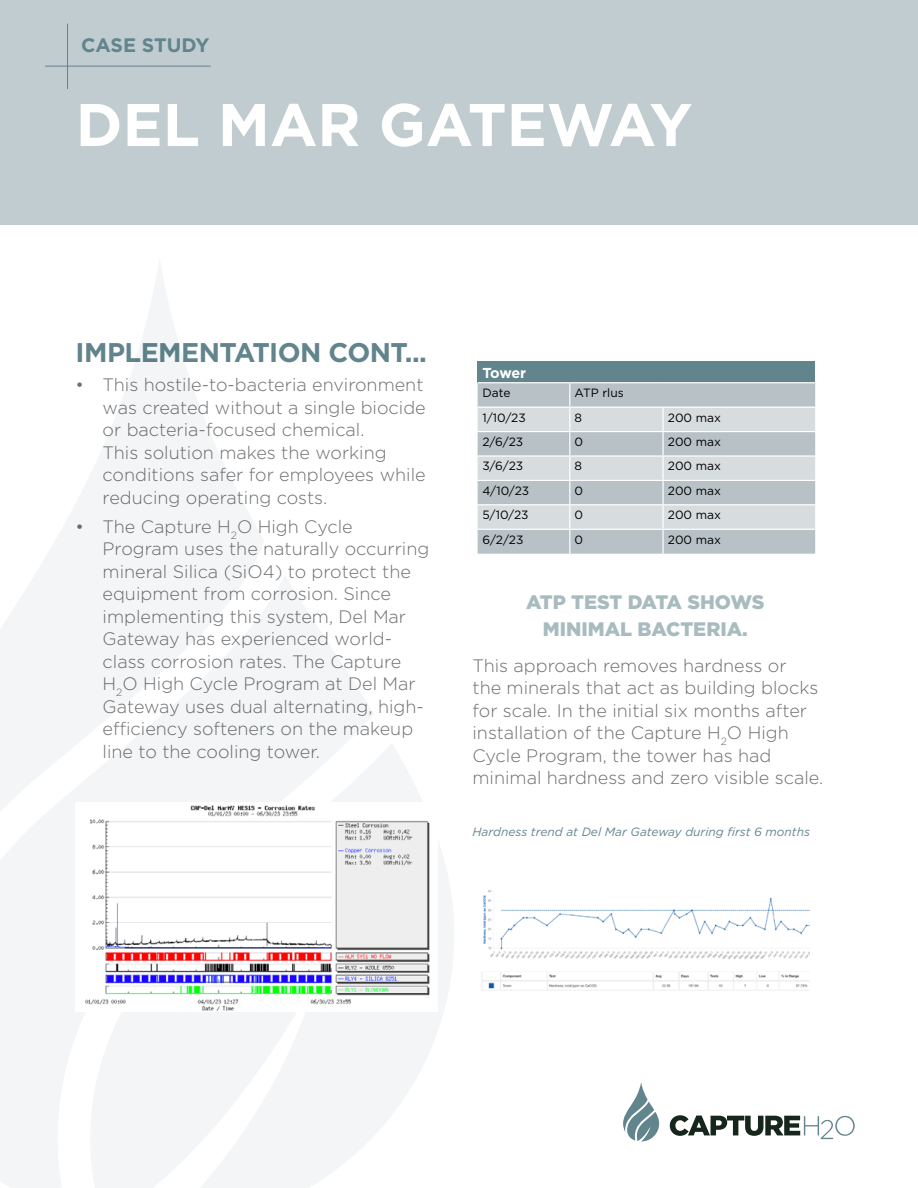
<style>
.page{position:relative;width:918px;height:1188px;background:#fff}
.page>*{position:absolute;margin:0;border:0;box-sizing:border-box;transform-origin:0 0}
.t1{font:700 60px "Gotham";color:#fff}
.t2{font:700 27px "Gotham";letter-spacing:-.02em;color:#61848d}
.t3{font:900 19.5px/27px "Gotham";color:#a8bbbf;text-align:center}
.t4{font:700 19.5px "Gotham";color:#61848d}
.t5{font:300 18px/22.5px "Gotham";color:#6d6e71}
.t6{font:700 14.4px "Gotham";letter-spacing:-.025em;color:#fff}
.t7{font:12px "Gotham";color:#000}
.t8{font:italic 12px "Gotham";color:#61848d}
</style>
<div class="page">
<svg style="left:623px;top:1082px;width:36px;height:60px"></svg>
<svg style="left:670px;top:1115px;width:185px;height:24px"></svg>
<div style="left:0;top:0;width:918px;height:225px;background:#c0cccf"></div>
<svg style="left:0;top:577px;width:374px;height:611px;fill:#f3f5f6"></svg>
<svg style="left:0;top:261px;width:265px;height:813px;fill:#f3f5f6"></svg>
<svg style="left:88px;top:743px;width:366px;height:445px;fill:#f3f5f6"></svg>
<hr style="left:45px;top:66px;width:166px;height:1px;background:#61848d">
<hr style="left:67px;top:24px;width:1px;height:65px;background:#61848d">
<img style="left:76px;top:802px;width:361px;height:209px">
<img style="left:482px;top:890px;width:328px;height:101px">
<div style="left:478px;top:362px;width:337px;height:21px;background:#61848d"></div>
<hr style="left:478px;top:382px;width:92px;height:1px;background:#fff">
<hr style="left:570px;top:382px;width:93px;height:1px;background:#fff">
<hr style="left:663px;top:382px;width:152px;height:1px;background:#fff">
<svg style="left:478px;top:383px;width:337px;height:171px;background:#c7cfd2"></svg>
<hr style="left:663px;top:529px;width:152px;height:1px;background:#fff">
<hr style="left:662px;top:530px;width:2px;height:24px;background:#fff">
<p class="t4" style="left:81px;top:32px;width:130px">CASE STUDY</p>
<h1 class="t1" style="left:76px;top:85px;width:618px">DEL MAR GATEWAY</h1>
<h2 class="t2" style="left:76px;top:334px;width:353px">IMPLEMENTATION CONT...</h2>
<p class="t5" style="left:103px;top:373px;width:325px;text-indent:-27px">• This hostile-to-bacteria environment was created without a single biocide or bacteria-focused chemical.<br>This solution makes the working conditions safer for employees while reducing operating costs.</p>
<p class="t5" style="left:103px;top:515px;width:328px;text-indent:-27px">• The Capture H<sub>2</sub>O High Cycle Program uses the naturally occurring mineral Silica (SiO4) to protect the equipment from corrosion. Since implementing this system, Del Mar Gateway has experienced world&shy;class corrosion rates. The Capture H<sub>2</sub>O High Cycle Program at Del Mar Gateway uses dual alternating, high&shy;efficiency softeners on the makeup line to the cooling tower.</p>
<p class="t6" style="left:482px;top:363px;width:45px">Tower</p>
<p class="t7" style="left:482px;top:385px;width:30px">Date</p>
<p class="t7" style="left:575px;top:385px;width:51px">ATP rlus</p>
<p class="t7" style="left:482px;top:410px;width:45px">1/10/23</p>
<p class="t7" style="left:575px;top:410px;width:9px">8</p>
<p class="t7" style="left:668px;top:410px;width:55px">200 max</p>
<p class="t7" style="left:482px;top:434px;width:42px">2/6/23</p>
<p class="t7" style="left:575px;top:434px;width:10px">0</p>
<p class="t7" style="left:668px;top:434px;width:55px">200 max</p>
<p class="t7" style="left:482px;top:458px;width:42px">3/6/23</p>
<p class="t7" style="left:575px;top:458px;width:9px">8</p>
<p class="t7" style="left:668px;top:458px;width:55px">200 max</p>
<p class="t7" style="left:482px;top:483px;width:48px">4/10/23</p>
<p class="t7" style="left:575px;top:483px;width:10px">0</p>
<p class="t7" style="left:668px;top:483px;width:55px">200 max</p>
<p class="t7" style="left:482px;top:507px;width:48px">5/10/23</p>
<p class="t7" style="left:575px;top:507px;width:10px">0</p>
<p class="t7" style="left:668px;top:507px;width:55px">200 max</p>
<p class="t7" style="left:482px;top:532px;width:43px">6/2/23</p>
<p class="t7" style="left:575px;top:532px;width:10px">0</p>
<p class="t7" style="left:668px;top:532px;width:55px">200 max</p>
<p class="t3" style="left:526px;top:589px;width:240px">ATP TEST DATA SHOWS<br>MINIMAL BACTERIA.</p>
<p class="t5" style="left:472px;top:653px;width:352px">This approach removes hardness or<br>the minerals that act as building blocks for scale. In the initial six months after installation of the Capture H<sub>2</sub>O High Cycle Program, the tower has had minimal hardness and zero visible scale.</p>
<p class="t8" style="left:472px;top:824px;width:339px">Hardness trend at Del Mar Gateway during first 6 months</p>
</div>
